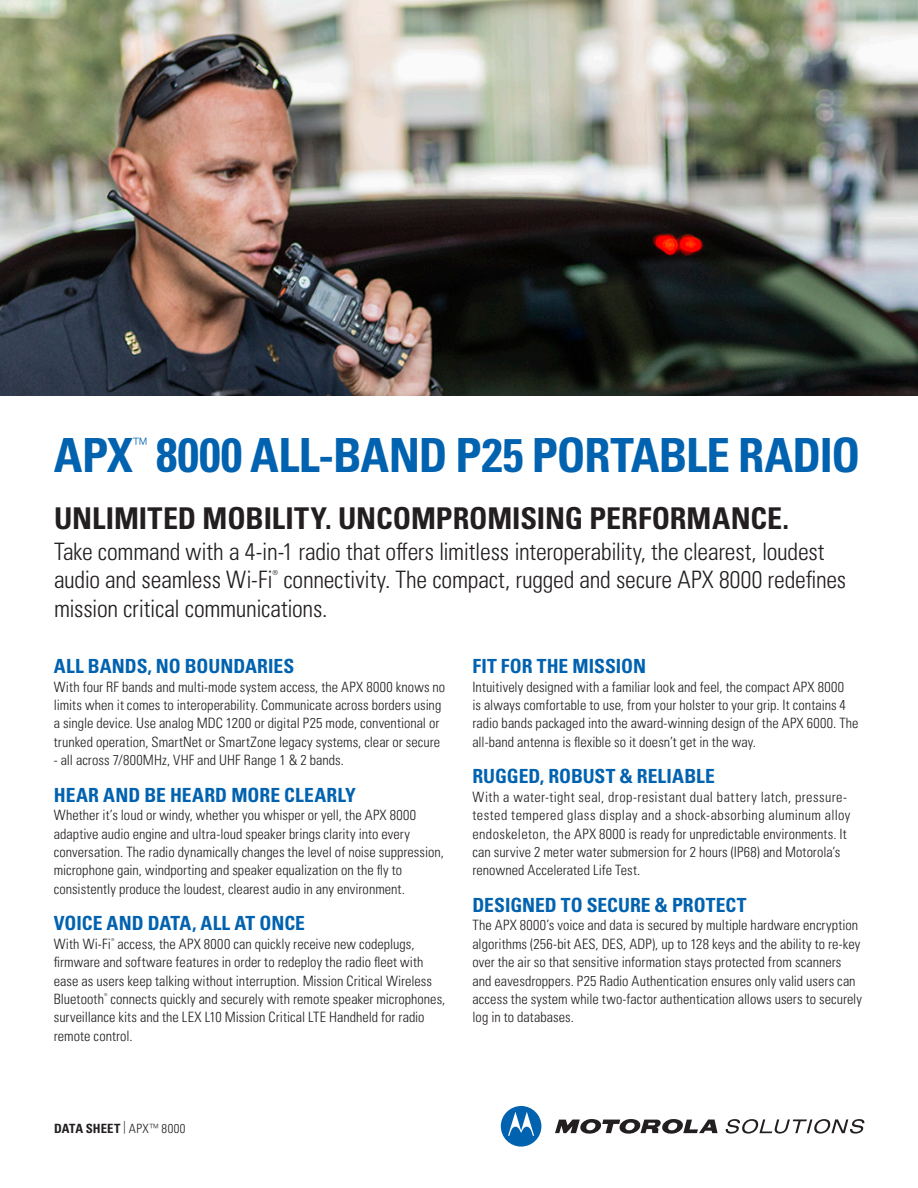
<style>
.page{position:relative;width:918px;height:1188px;background:#fff}
.page>*{position:absolute;margin:0;border:0;box-sizing:border-box;transform-origin:0 0}
.t1{font:700 condensed 47.1px "Univers LT Pro";letter-spacing:-.015em;color:#0162b0}
.t2{font:700 condensed 30px "Univers LT Pro";letter-spacing:-.005em;color:#231f20}
.t3{font:300 condensed 24px/28.8px "Univers LT Pro";letter-spacing:-.01em;color:#231f20}
.t4{font:300 condensed 19.8px "Univers LT Pro";color:#0162b0}
.t5{font:700 condensed 19.5px "Univers LT Pro";color:#0162b0}
.t6{font:300 condensed 14.25px/18.3px "Univers LT Pro";letter-spacing:.005em;color:#231f20}
.t7{font:700 condensed 12.75px "Univers LT Pro";letter-spacing:.005em;color:#231f20}
.s1{font-size:48px}
.s2{font-weight:300}
</style>
<div class="page">
<img style="left:0;top:0;width:918px;height:395px">
<svg style="left:555px;top:1119px;width:163px;height:15px"></svg>
<svg style="left:501px;top:1106px;width:40px;height:41px"></svg>
<svg style="left:726px;top:1119px;width:138px;height:15px"></svg>
<p class="t1" style="left:54px;top:426px;width:81px">APX</p>
<p class="t4" style="left:133px;top:431px;width:16px">™</p>
<p class="t1" style="left:156px;top:426px;width:706px"><span class="s1">8000</span> ALL-BAND P25 PORTABLE RADIO</p>
<p class="t2" style="left:54px;top:500px;width:737px">UNLIMITED MOBILITY. UNCOMPROMISING PERFORMANCE.</p>
<p class="t3" style="left:54px;top:536px;width:794px">Take command with a 4-in-1 radio that offers limitless interoperability, the clearest, loudest audio and seamless Wi-Fi<sup>®</sup> connectivity. The compact, rugged and secure APX 8000 redefines mission critical communications.</p>
<p class="t5" style="left:54px;top:654px;width:242px">ALL BANDS, NO BOUNDARIES</p>
<p class="t6" style="left:54px;top:677px;width:393px">With four RF bands and multi-mode system access, the APX 8000 knows no limits when it comes to interoperability. Communicate across borders using a single device. Use analog MDC 1200 or digital P25 mode, conventional or trunked operation, SmartNet or SmartZone legacy systems, clear or secure</p>
<p class="t6" style="left:54px;top:750px;width:292px">- all across 7/800MHz, VHF and UHF Range 1 &amp; 2 bands.</p>
<p class="t5" style="left:54px;top:783px;width:304px">HEAR AND BE HEARD MORE CLEARLY</p>
<p class="t6" style="left:54px;top:805px;width:392px">Whether it’s loud or windy, whether you whisper or yell, the APX 8000 adaptive audio engine and ultra-loud speaker brings clarity into every conversation. The radio dynamically changes the level of noise suppression, microphone gain, windporting and speaker equalization on the fly to consistently produce the loudest, clearest audio in any environment.</p>
<p class="t5" style="left:54px;top:912px;width:253px">VOICE AND DATA, ALL AT ONCE</p>
<p class="t6" style="left:54px;top:934px;width:393px">With Wi-Fi<sup>®</sup> access, the APX 8000 can quickly receive new codeplugs, firmware and software features in order to redeploy the radio fleet with ease as users keep talking without interruption. Mission Critical Wireless Bluetooth<sup>®</sup> connects quickly and securely with remote speaker microphones, surveillance kits and the LEX L10 Mission Critical LTE Handheld for radio remote control.</p>
<p class="t5" style="left:472px;top:654px;width:175px">FIT FOR THE MISSION</p>
<p class="t6" style="left:472px;top:677px;width:388px">Intuitively designed with a familiar look and feel, the compact APX 8000<br>is always comfortable to use, from your holster to your grip. It contains 4 radio bands packaged into the award-winning design of the APX 6000. The all-band antenna is flexible so it doesn’t get in the way.</p>
<p class="t5" style="left:472px;top:765px;width:244px">RUGGED, ROBUST &amp; RELIABLE</p>
<p class="t6" style="left:472px;top:787px;width:379px">With a water-tight seal, drop-resistant dual battery latch, pressure&shy;tested tempered glass display and a shock-absorbing aluminum alloy endoskeleton, the APX 8000 is ready for unpredictable environments. It can survive 2 meter water submersion for 2 hours (IP68) and Motorola’s renowned Accelerated Life Test.</p>
<p class="t5" style="left:472px;top:893px;width:276px">DESIGNED TO SECURE &amp; PROTECT</p>
<p class="t6" style="left:472px;top:916px;width:391px">The APX 8000’s voice and data is secured by multiple hardware encryption algorithms (256-bit AES, DES, ADP), up to 128 keys and the ability to re-key over the air so that sensitive information stays protected from scanners and eavesdroppers. P25 Radio Authentication ensures only valid users can access the system while two-factor authentication allows users to securely log in to databases.</p>
<p class="t7" style="left:54px;top:1121px;width:133px">DATA SHEET <span class="s2">| APX™ 8000</span></p>
</div>
